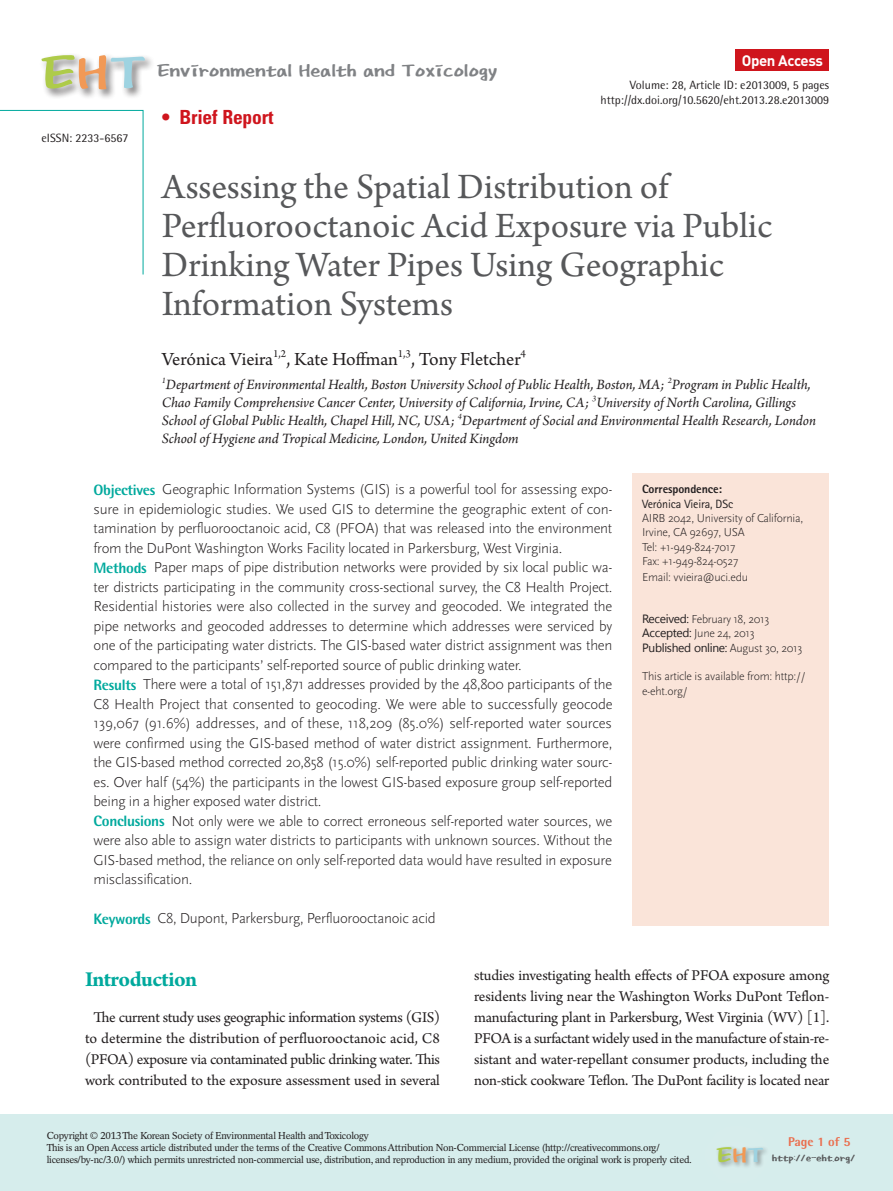
<style>
.page{position:relative;width:893px;height:1191px;background:#fff}
.page>*{position:absolute;margin:0;border:0;box-sizing:border-box;transform-origin:0 0}
.표_본문_-_확정{font:60px "H Ybda M";color:#aecb49}
.제목{font:37.5px/39px "Arno Pro";color:#57585a}
.t1{font:27px "H Ybda M";color:#aecb49}
.표_본문_-_확정-2{font:22.5px "H Ybda M";letter-spacing:-.03em;color:#808285}
.대제목{font:700 22.5px "Arno Pro";letter-spacing:-.02em;color:#00a99d}
.저자{font:19.5px "Arno Pro";letter-spacing:-.005em;color:#231f20}
.t2{font:700 condensed 19.5px "Univers LT Std";letter-spacing:-.01em;color:#cf151d}
.본문_성형{font:15.75px/21px "Arno Pro";letter-spacing:-.02em;color:#231f20;text-align:center}
.초록_본문체{font:300 15px/19.5px "Scala Sans";letter-spacing:-.02em;color:#231f20;text-align:justify}
.소속{font:italic 15px/18px "Arno Pro";letter-spacing:-.005em;color:#231f20}
.키워드{font:300 15px "Scala Sans";letter-spacing:-.02em;color:#231f20}
.t3{font:700 15px "DIN Pro";letter-spacing:-.025em;color:#fff}
.t4{font:800 12.75px "Rotis Semi Sans Std";color:#ea6d4d}
.초록_본문체-2{font:300 12px/14.4px "Scala Sans";letter-spacing:-.02em;color:#231f20}
.t5{font:12px "Rotis Semi Sans Std";color:#231f20}
.교신저자{font:300 12px/14.4px "Scala Sans";letter-spacing:-.02em;color:#231f20}
.초록_본문체-3{font:12px "Segoe UI";letter-spacing:-.025em;color:#231f20}
.교신저자-2{font:12px "Rotis Sans Serif Std";letter-spacing:-.01em;color:#231f20}
.t6{font:12px "H Ybda M";letter-spacing:-.03em;color:#57585a}
.교신저자-3{font:800 12px "Rotis Sans Serif Std";letter-spacing:-.01em;color:#231f20}
.t7{font:10.05px/12px "Rotation LT Std";letter-spacing:-.025em;color:#231f20}
.s1{color:#f19956}
.s2{color:#9ed3e1}
.s3{font-family:"Rotis Semi Sans Std";font-weight:800;color:#00a99d}
.s4{font-family:"Segoe UI";font-weight:400}
.s5{font-family:"Scala Sans";font-weight:300}
</style>
<div class="page">
<div style="left:0;top:1114px;width:893px;height:77px;background:#d6edec"></div>
<div style="left:678px;top:1105px;width:121px;height:86px;background:#fff;opacity:.75"></div>
<div style="left:632px;top:473px;width:197px;height:453px;background:#fae4d9"></div>
<div style="left:33px;top:45px;width:121px;height:53px;background:#fff;opacity:.75"></div>
<svg style="left:0;top:109px;width:144px;height:166px"></svg>
<div style="left:736px;top:50px;width:93px;height:21px;background:#cf151d"></div>
<p class="표_본문_-_확정" style="left:40px;top:41px;width:108px">E<span class="s1">H</span><span class="s2">T</span></p>
<p class="t5" style="left:42px;top:130px;width:88px">eISSN: 2233-6567</p>
<p class="표_본문_-_확정-2" style="left:157px;top:58px;width:342px">Environmental Health and Toxicology</p>
<p class="t2" style="left:162px;top:105px;width:113px">• Brief Report</p>
<p class="t3" style="left:742px;top:50px;width:83px">Open Access</p>
<p class="t5" style="left:630px;top:78px;width:201px">Volume: 28, Article ID: e2013009, 5 pages</p>
<p class="t5" style="left:600px;top:93px;width:230px">http://dx.doi.org/10.5620/eht.2013.28.e2013009</p>
<p class="제목" style="left:162px;top:169px;width:612px">Assessing the Spatial Distribution of Perfluorooctanoic Acid Exposure via Public Drinking Water Pipes Using Geographic Information Systems</p>
<p class="저자" style="left:162px;top:348px;width:366px">Verónica Vieira<sup>1,2</sup>, Kate Hoffman<sup>1,3</sup>, Tony Fletcher<sup>4</sup></p>
<p class="소속" style="left:162px;top:376px;width:656px"><sup>1</sup>Department of Environmental Health, Boston University School of Public Health, Boston, MA; <sup>2</sup>Program in Public Health, Chao Family Comprehensive Cancer Center, University of California, Irvine, CA; <sup>3</sup>University of North Carolina, Gillings School of Global Public Health, Chapel Hill, NC, USA; <sup>4</sup>Department of Social and Environmental Health Research, London School of Hygiene and Tropical Medicine, London, United Kingdom</p>
<p class="초록_본문체" style="left:94px;top:480px;width:520px"><span class="s3">Objectives</span> Geographic Information Systems (GIS) is a powerful tool for assessing expo&shy;sure in epidemiologic studies. We used GIS to determine the geographic extent of con&shy;tamination by perfluorooctanoic acid, C8 (PFOA) that was released into the environment from the DuPont Washington Works Facility located in Parkersburg, West Virginia.</p>
<p class="초록_본문체" style="left:94px;top:558px;width:520px"><span class="s3">Methods</span> Paper maps of pipe distribution networks were provided by six local public wa&shy;ter districts participating in the community cross-sectional survey, the C8 Health Project.<br>Residential histories were also collected in the survey and geocoded. We integrated the pipe networks and geocoded addresses to determine which addresses were serviced by one of the participating water districts. The GIS-based water district assignment was then compared to the participants’ self-reported source of public drinking water.</p>
<p class="초록_본문체" style="left:94px;top:675px;width:521px"><span class="s3">Results</span> There were a total of 151,871 addresses provided by the 48,800 participants of the C8 Health Project that consented to geocoding. We were able to successfully geocode 139,067 (91.6%) addresses, and of these, 118,209 (85.0%) self-reported water sources were confirmed using the GIS-based method of water district assignment. Furthermore, the GIS-based method corrected 20,858 (15.0%) self-reported public drinking water sourc&shy;es. Over half (54%) the participants in the lowest GIS-based exposure group self-reported being in a higher exposed water district.</p>
<p class="초록_본문체" style="left:94px;top:811px;width:520px"><span class="s3">Conclusions</span> Not only were we able to correct erroneous self-reported water sources, we were also able to assign water districts to participants with unknown sources. Without the GIS-based method, the reliance on only self-reported data would have resulted in exposure misclassification.</p>
<p class="키워드" style="left:94px;top:910px;width:344px"><span class="s3">Keywords</span> C8, Dupont, Parkersburg, Perfluorooctanoic acid</p>
<p class="교신저자-3" style="left:642px;top:481px;width:81px">Correspondence:</p>
<p class="교신저자-2" style="left:642px;top:496px;width:93px">Verónica Vieira, DSc</p>
<p class="교신저자" style="left:642px;top:511px;width:163px">AIRB 2042, University of California,<br>Irvine, CA 92697, USA</p>
<p class="초록_본문체-2" style="left:642px;top:540px;width:95px">Tel: +1-949-824-7017</p>
<p class="초록_본문체-2" style="left:642px;top:554px;width:98px">Fax: +1-949-824-0527</p>
<p class="초록_본문체-2" style="left:642px;top:570px;width:108px">Email: vvieira@uci.edu</p>
<p class="초록_본문체-2" style="left:642px;top:612px;width:129px"><span class="s4">Received:</span> February 18, 2013</p>
<p class="초록_본문체-2" style="left:642px;top:626px;width:114px"><span class="s4">Accepted:</span> June 24, 2013</p>
<p class="초록_본문체-3" style="left:642px;top:639px;width:162px">Published online: <span class="s5">August 30, 2013</span></p>
<p class="초록_본문체-2" style="left:642px;top:669px;width:165px">This article is available from: http:// e-eht.org/</p>
<p class="대제목" style="left:85px;top:966px;width:114px">Introduction</p>
<p class="본문_성형" style="left:85px;top:1008px;width:357px">The current study uses geographic information systems (GIS) to determine the distribution of perfluorooctanoic acid, C8 (PFOA) exposure via contaminated public drinking water. This work contributed to the exposure assessment used in several</p>
<p class="본문_성형" style="left:474px;top:966px;width:357px;text-align:justify">studies investigating health effects of PFOA exposure among residents living near the Washington Works DuPont Teflon&shy;manufacturing plant in Parkersburg, West Virginia (WV) [1].<br>PFOA is a surfactant widely used in the manufacture of stain-re&shy;sistant and water-repellant consumer products, including the non-stick cookware Teflon. The DuPont facility is located near</p>
<p class="t7" style="left:47px;top:1129px;width:647px">Copyright © 2013 The Korean Society of Environmental Health and Toxicology<br>This is an Open Access article distributed under the terms of the Creative Commons Attribution Non-Commercial License (http://creativecommons.org/ licenses/by-nc/3.0/) which permits unrestricted non-commercial use, distribution, and reproduction in any medium, provided the original work is properly cited.</p>
<p class="t4" style="left:788px;top:1134px;width:64px">Page 1 of 5</p>
<h3 class="t1" style="left:716px;top:1140px;width:50px">E<span class="s1">H</span><span class="s2">T</span></h3>
<p class="t6" style="left:772px;top:1151px;width:85px">http://e-eht.org/</p>
</div>
